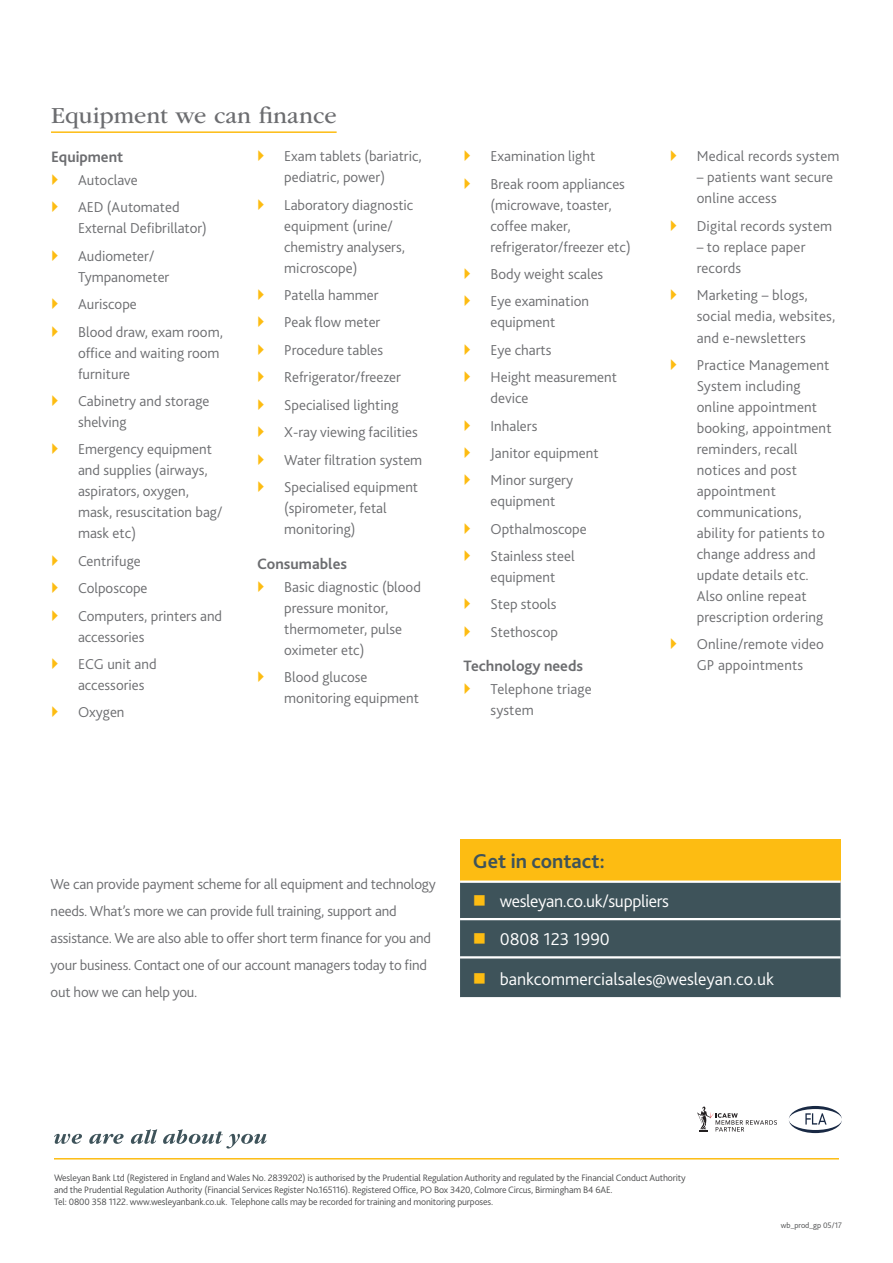
<style>
.page{position:relative;width:893px;height:1263px;background:#fff}
.page>*{position:absolute;margin:0;border:0;box-sizing:border-box;transform-origin:0 0}
.t1{font:24px "ITC Garamond Std";color:#6c6d70}
.t2{font:700 21px "Bliss";color:#3e535a}
.t3{font:300 18px "Bliss";color:#fff}
.t4{font:300 18px "Bliss";letter-spacing:-.02em;color:#fff}
.t5{font:700 15.75px "Bliss";color:#6c6d70}
.t6{font:300 15px/21px "Bliss";color:#6c6d70}
.disclaimer{font:300 9.75px "Bliss";letter-spacing:-.015em;color:#4b4c4d}
.URN_Code{font:300 8.25px "Bliss";color:#4b4c4d}
.s1{color:#fdbc12}
</style>
<div class="page">
<svg style="left:54px;top:1134px;width:28px;height:10px"></svg>
<svg style="left:89px;top:1134px;width:35px;height:10px"></svg>
<svg style="left:131px;top:1129px;width:26px;height:15px"></svg>
<svg style="left:163px;top:1129px;width:104px;height:19px"></svg>
<hr style="left:54px;top:1158px;width:785px;height:1px;background:#fdbc12">
<hr style="left:51px;top:131px;width:286px;height:2px;background:#fdbc12">
<div style="left:460px;top:839px;width:381px;height:43px;background:#fdbc12"></div>
<hr style="left:460px;top:880px;width:381px;height:3px;background:#fff">
<svg style="left:697px;top:1106px;width:80px;height:25px"></svg>
<svg style="left:789px;top:1106px;width:53px;height:27px"></svg>
<svg style="left:460px;top:882px;width:381px;height:116px;background:#485c63"></svg>
<p class="t1" style="left:51px;top:103px;width:287px">Equipment we can finance</p>
<p class="t5" style="left:51px;top:147px;width:74px">Equipment</p>
<p class="t6" style="left:78px;top:170px;width:61px">Autoclave</p>
<p class="t6" style="left:78px;top:197px;width:130px">AED (Automated<br>External Defibrillator)</p>
<p class="t6" style="left:78px;top:245px;width:93px">Audiometer/<br>Tympanometer</p>
<p class="t6" style="left:78px;top:294px;width:60px">Auriscope</p>
<p class="t6" style="left:78px;top:321px;width:146px">Blood draw, exam room, office and waiting room furniture</p>
<p class="t6" style="left:78px;top:390px;width:133px">Cabinetry and storage shelving</p>
<p class="t6" style="left:78px;top:439px;width:146px">Emergency equipment and supplies (airways, aspirators, oxygen, mask, resuscitation bag/ mask etc)</p>
<p class="t6" style="left:78px;top:550px;width:64px">Centrifuge</p>
<p class="t6" style="left:78px;top:578px;width:71px">Colposcope</p>
<p class="t6" style="left:78px;top:605px;width:146px">Computers, printers and accessories</p>
<p class="t6" style="left:78px;top:653px;width:80px">ECG unit and accessories</p>
<p class="t6" style="left:78px;top:702px;width:48px">Oxygen</p>
<p class="t6" style="left:284px;top:146px;width:139px">Exam tablets (bariatric, pediatric, power)</p>
<p class="t6" style="left:284px;top:194px;width:131px">Laboratory diagnostic equipment (urine/ chemistry analysers, microscope)</p>
<p class="t6" style="left:284px;top:284px;width:96px">Patella hammer</p>
<p class="t6" style="left:284px;top:312px;width:98px">Peak flow meter</p>
<p class="t6" style="left:284px;top:339px;width:100px">Procedure tables</p>
<p class="t6" style="left:284px;top:367px;width:118px">Refrigerator/freezer</p>
<p class="t6" style="left:284px;top:394px;width:116px">Specialised lighting</p>
<p class="t6" style="left:284px;top:421px;width:135px">X-ray viewing facilities</p>
<p class="t6" style="left:284px;top:449px;width:140px">Water filtration system</p>
<p class="t6" style="left:284px;top:477px;width:135px">Specialised equipment (spirometer, fetal monitoring)</p>
<p class="t5" style="left:257px;top:554px;width:91px">Consumables</p>
<p class="t6" style="left:284px;top:576px;width:138px">Basic diagnostic (blood pressure monitor, thermometer, pulse oximeter etc)</p>
<p class="t6" style="left:284px;top:667px;width:136px">Blood glucose monitoring equipment</p>
<p class="t6" style="left:490px;top:146px;width:106px">Examination light</p>
<p class="t6" style="left:490px;top:173px;width:142px">Break room appliances (microwave, toaster, coffee maker, refrigerator/freezer etc)</p>
<p class="t6" style="left:490px;top:263px;width:114px">Body weight scales</p>
<p class="t6" style="left:490px;top:291px;width:100px">Eye examination equipment</p>
<p class="t6" style="left:490px;top:339px;width:62px">Eye charts</p>
<p class="t6" style="left:490px;top:367px;width:128px">Height measurement device</p>
<p class="t6" style="left:490px;top:415px;width:48px">Inhalers</p>
<p class="t6" style="left:490px;top:442px;width:110px">Janitor equipment</p>
<p class="t6" style="left:490px;top:470px;width:84px">Minor surgery equipment</p>
<p class="t6" style="left:490px;top:518px;width:98px">Opthalmoscope</p>
<p class="t6" style="left:490px;top:545px;width:86px">Stainless steel equipment</p>
<p class="t6" style="left:490px;top:594px;width:68px">Step stools</p>
<p class="t6" style="left:490px;top:621px;width:69px">Stethoscop</p>
<p class="t5" style="left:463px;top:656px;width:121px">Technology needs</p>
<p class="t6" style="left:490px;top:679px;width:103px">Telephone triage system</p>
<p class="t6" style="left:697px;top:146px;width:144px">Medical records system</p>
<p class="t6" style="left:697px;top:167px;width:138px">– patients want secure online access</p>
<p class="t6" style="left:697px;top:215px;width:137px">Digital records system</p>
<p class="t6" style="left:697px;top:236px;width:110px">– to replace paper records</p>
<p class="t6" style="left:697px;top:284px;width:140px">Marketing – blogs, social media, websites, and e-newsletters</p>
<p class="t6" style="left:697px;top:354px;width:136px">Practice Management<br>System including online appointment booking, appointment reminders, recall notices and post appointment communications, ability for patients to change address and update details etc.<br>Also online repeat prescription ordering</p>
<p class="t6" style="left:697px;top:634px;width:129px">Online/remote video<br>GP appointments</p>
<p class="t6" style="left:51px;top:871px;width:387px;line-height:27px">We can provide payment scheme for all equipment and technology needs. What’s more we can provide full training, support and assistance. We are also able to offer short term finance for you and your business. Contact one of our account managers today to find out how we can help you.</p>
<p class="t2" style="left:473px;top:848px;width:133px">Get in contact:</p>
<p class="t4" style="left:473px;top:890px;width:198px"><span class="s1">■</span> wesleyan.co.uk/suppliers</p>
<p class="t3" style="left:473px;top:928px;width:138px"><span class="s1">■</span> 0808 123 1990</p>
<p class="t3" style="left:473px;top:967px;width:303px"><span class="s1">■</span> bankcommercialsales@wesleyan.co.uk</p>
<p class="disclaimer" style="left:54px;top:1172px;width:633px">Wesleyan Bank Ltd (Registered in England and Wales No. 2839202) is authorised by the Prudential Regulation Authority and regulated by the Financial Conduct Authority</p>
<p class="disclaimer" style="left:54px;top:1184px;width:560px">and the Prudential Regulation Authority (Financial Services Register No.165116). Registered Office, PO Box 3420, Colmore Circus, Birmingham B4 6AE.</p>
<p class="disclaimer" style="left:54px;top:1196px;width:441px">Tel: 0800 358 1122. www.wesleyanbank.co.uk. Telephone calls may be recorded for training and monitoring purposes.</p>
<p class="URN_Code" style="left:781px;top:1220px;width:63px">wb_prod_gp 05/17</p>
</div>
